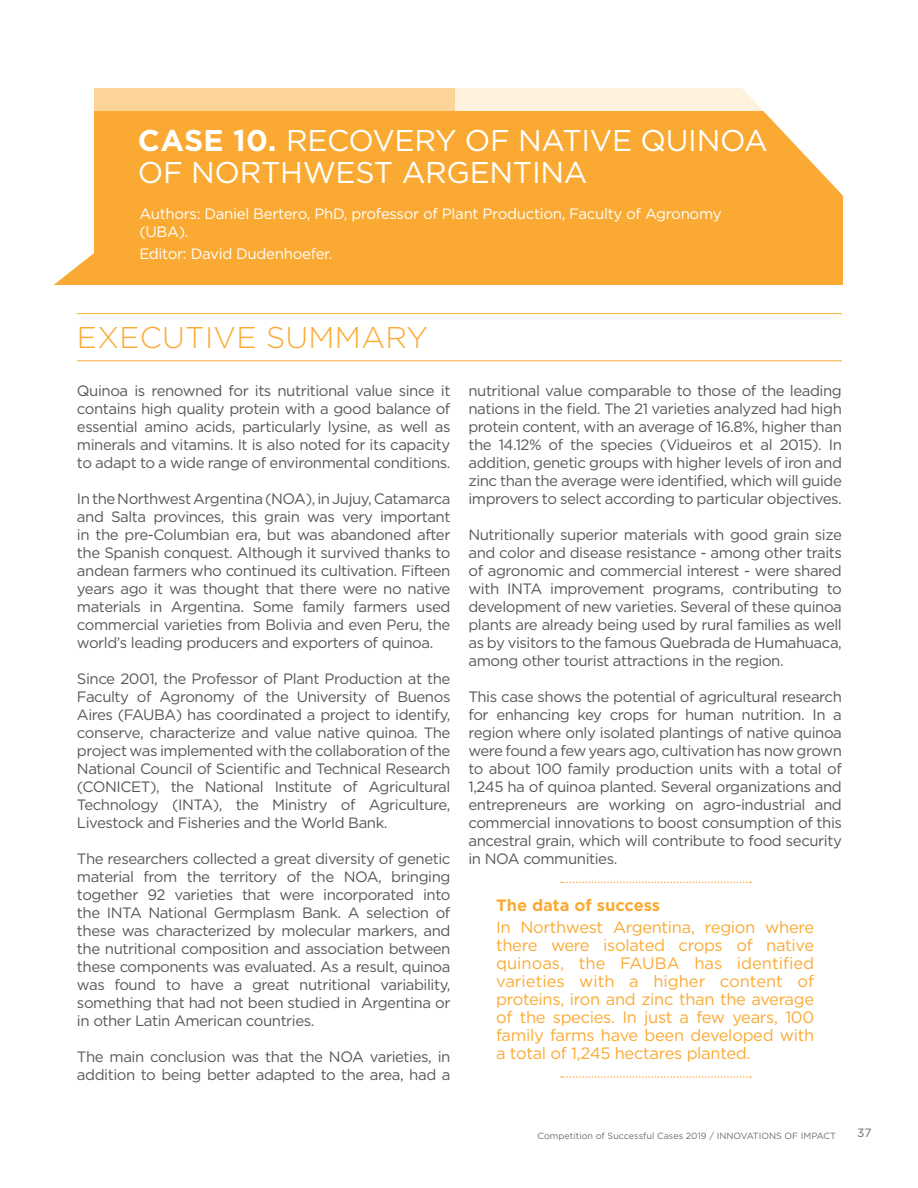
<style>
.page{position:relative;width:918px;height:1188px;background:#fff}
.page>*{position:absolute;margin:0;border:0;box-sizing:border-box;transform-origin:0 0}
.t1{font:30px/31.5px "Gotham";letter-spacing:-.01em;color:#fff}
.t2{font:300 30px "Gotham";letter-spacing:.01em;color:#faaa33}
.t3{font:16.5px/18px "Gotham";letter-spacing:-.02em;color:#faaa33;text-align:justify}
.t4{font:700 16.5px "Gotham";color:#faaa33}
.t5{font:15px/18px "Gotham";letter-spacing:-.03em;color:#57585a;text-align:justify}
.t6{font:15px/18px "Gotham";letter-spacing:-.02em;color:#fff}
.t7{font:12px "Gotham";color:#6c6d70}
.t8{font:9px "Gotham";color:#6c6d70}
.s1{font-weight:700}
</style>
<div class="page">
<svg style="left:53px;top:253px;width:41px;height:32px"></svg>
<div style="left:94px;top:88px;width:748px;height:197px;background:#faaa33"></div>
<svg style="left:763px;top:88px;width:80px;height:187px"></svg>
<div style="left:94px;top:88px;width:361px;height:23px;background:#fcd498"></div>
<svg style="left:455px;top:88px;width:344px;height:23px;background:#fef3e3"></svg>
<hr style="left:77px;top:313px;width:765px;height:1px;background:#faaa33">
<hr style="left:77px;top:360px;width:765px;height:1px;background:#faaa33">
<svg style="left:561px;top:882px;width:190px;height:1px"></svg>
<svg style="left:561px;top:1076px;width:190px;height:2px"></svg>
<h1 class="t1" style="left:138px;top:124px;width:631px"><span class="s1">CASE 10.</span> RECOVERY OF NATIVE QUINOA<br>OF NORTHWEST ARGENTINA</h1>
<p class="t6" style="left:139px;top:204px;width:584px">Authors: Daniel Bertero, PhD, professor of Plant Production, Faculty of Agronomy (UBA).</p>
<p class="t6" style="left:139px;top:245px;width:195px">Editor: David Dudenhoefer.</p>
<h1 class="t2" style="left:77px;top:321px;width:353px">EXECUTIVE SUMMARY</h1>
<p class="t5" style="left:77px;top:381px;width:375px">Quinoa is renowned for its nutritional value since it contains high quality protein with a good balance of essential amino acids, particularly lysine, as well as minerals and vitamins. It is also noted for its capacity to adapt to a wide range of environmental conditions.</p>
<p class="t5" style="left:77px;top:489px;width:375px">In the Northwest Argentina (NOA), in Jujuy, Catamarca and Salta provinces, this grain was very important in the pre-Columbian era, but was abandoned after the Spanish conquest. Although it survived thanks to andean farmers who continued its cultivation. Fifteen years ago it was thought that there were no native materials in Argentina. Some family farmers used commercial varieties from Bolivia and even Peru, the world’s leading producers and exporters of quinoa.</p>
<p class="t5" style="left:77px;top:669px;width:375px">Since 2001, the Professor of Plant Production at the Faculty of Agronomy of the University of Buenos Aires (FAUBA) has coordinated a project to identify, conserve, characterize and value native quinoa. The project was implemented with the collaboration of the National Council of Scientific and Technical Research (CONICET), the National Institute of Agricultural Technology (INTA), the Ministry of Agriculture, Livestock and Fisheries and the World Bank.</p>
<p class="t5" style="left:77px;top:849px;width:375px">The researchers collected a great diversity of genetic material from the territory of the NOA, bringing together 92 varieties that were incorporated into the INTA National Germplasm Bank. A selection of these was characterized by molecular markers, and the nutritional composition and association between these components was evaluated. As a result, quinoa was found to have a great nutritional variability, something that had not been studied in Argentina or in other Latin American countries.</p>
<p class="t5" style="left:77px;top:1047px;width:375px">The main conclusion was that the NOA varieties, in addition to being better adapted to the area, had a</p>
<p class="t5" style="left:468px;top:381px;width:375px">nutritional value comparable to those of the leading nations in the field. The 21 varieties analyzed had high protein content, with an average of 16.8%, higher than the 14.12% of the species (Vidueiros et al 2015). In addition, genetic groups with higher levels of iron and zinc than the average were identified, which will guide improvers to select according to particular objectives.</p>
<p class="t5" style="left:468px;top:525px;width:375px">Nutritionally superior materials with good grain size and color and disease resistance - among other traits of agronomic and commercial interest - were shared with INTA improvement programs, contributing to development of new varieties. Several of these quinoa plants are already being used by rural families as well as by visitors to the famous Quebrada de Humahuaca, among other tourist attractions in the region.</p>
<p class="t5" style="left:468px;top:687px;width:375px">This case shows the potential of agricultural research for enhancing key crops for human nutrition. In a region where only isolated plantings of native quinoa were found a few years ago, cultivation has now grown to about 100 family production units with a total of 1,245 ha of quinoa planted. Several organizations and entrepreneurs are working on agro-industrial and commercial innovations to boost consumption of this ancestral grain, which will contribute to food security in NOA communities.</p>
<p class="t4" style="left:496px;top:896px;width:166px">The data of success</p>
<p class="t3" style="left:496px;top:918px;width:320px">In Northwest Argentina, region where there were isolated crops of native quinoas, the FAUBA has identified varieties with a higher content of proteins, iron and zinc than the average of the species. In just a few years, 100 family farms have been developed with a total of 1,245 hectares planted.</p>
<p class="t8" style="left:538px;top:1130px;width:300px">Competition of Successful Cases 2019 / INNOVATIONS OF IMPACT</p>
<p class="t7" style="left:857px;top:1126px;width:16px">37</p>
</div>
